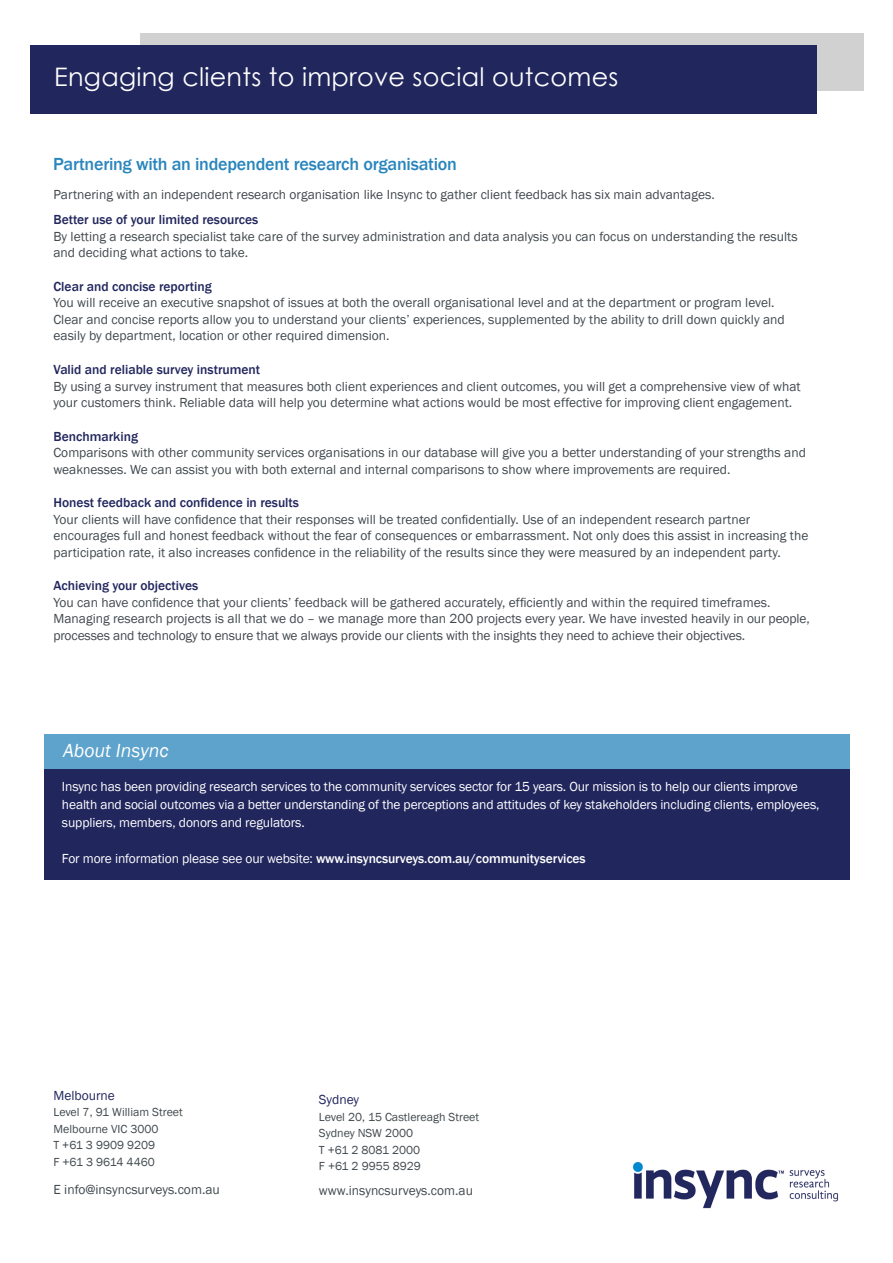
<style>
.page{position:relative;width:893px;height:1263px;background:#fff}
.page>*{position:absolute;margin:0;border:0;box-sizing:border-box;transform-origin:0 0}
.Pull_out{font:25.5px "Century Gothic";letter-spacing:.01em;color:#fff}
.Pull_out-2{font:italic 19.5px "Franklin Gothic";color:#fff}
.Heading{font:500 18px "Franklin Gothic";letter-spacing:-.015em;color:#2885bc}
.Body_Copy{font:13.5px/16.5px "Franklin Gothic";color:#41494e}
.Body_Copy-2{font:13.5px/18px "Franklin Gothic";letter-spacing:-.01em;color:#fff}
.Body_Copy-3{font:500 13.5px "Franklin Gothic";letter-spacing:-.01em;color:#fff}
.Body_Copy-4{font:13.5px "Franklin Gothic";color:#21265d}
.Body_Copy-5{font:12px/16.5px "Franklin Gothic";color:#41494e}
.s1{color:#2b86bc}
.s2{font-weight:500;color:#21265d}
.s3{font-weight:400}
</style>
<div class="page">
<div style="left:140px;top:33px;width:723px;height:57px;background:#d2d1d2"></div>
<div style="left:30px;top:46px;width:786px;height:68px;background:#21265d"></div>
<img style="left:633px;top:1161px;width:206px;height:48px">
<div style="left:45px;top:734px;width:805px;height:35px;background:#5da3cc"></div>
<div style="left:45px;top:769px;width:805px;height:111px;background:#21265d"></div>
<p class="Pull_out" style="left:54px;top:59px;width:566px">Engaging clients to improve social outcomes</p>
<p class="Heading" style="left:53px;top:153px;width:405px"><span class="s1">Partnering</span> with an independent research organisation</p>
<p class="Body_Copy" style="left:54px;top:187px;width:663px">Partnering with an independent research organisation like Insync to gather client feedback has six main advantages.</p>
<p class="Body_Copy" style="left:54px;top:212px;width:746px"><span class="s2">Better use of your limited resources<br></span>By letting a research specialist take care of the survey administration and data analysis you can focus on understanding the results and deciding what actions to take.</p>
<p class="Body_Copy" style="left:54px;top:278px;width:733px"><span class="s2">Clear and concise reporting<br></span>You will receive an executive snapshot of issues at both the overall organisational level and at the department or program level.<br>Clear and concise reports allow you to understand your clients’ experiences, supplemented by the ability to drill down quickly and easily by department, location or other required dimension.</p>
<p class="Body_Copy" style="left:54px;top:362px;width:749px"><span class="s2">Valid and reliable survey instrument<br></span>By using a survey instrument that measures both client experiences and client outcomes, you will get a comprehensive view of what your customers think. Reliable data will help you determine what actions would be most effective for improving client engagement.</p>
<p class="Body_Copy" style="left:54px;top:428px;width:754px"><span class="s2">Benchmarking<br></span>Comparisons with other community services organisations in our database will give you a better understanding of your strengths and weaknesses. We can assist you with both external and internal comparisons to show where improvements are required.</p>
<p class="Body_Copy" style="left:54px;top:495px;width:756px"><span class="s2">Honest feedback and confidence in results<br></span>Your clients will have confidence that their responses will be treated confidentially. Use of an independent research partner encourages full and honest feedback without the fear of consequences or embarrassment. Not only does this assist in increasing the participation rate, it also increases confidence in the reliability of the results since they were measured by an independent party.</p>
<p class="Body_Copy" style="left:54px;top:578px;width:758px"><span class="s2">Achieving your objectives<br></span>You can have confidence that your clients’ feedback will be gathered accurately, efficiently and within the required timeframes.<br>Managing research projects is all that we do – we manage more than 200 projects every year. We have invested heavily in our people, processes and technology to ensure that we always provide our clients with the insights they need to achieve their objectives.</p>
<p class="Pull_out-2" style="left:63px;top:738px;width:107px">About Insync</p>
<p class="Body_Copy-2" style="left:62px;top:777px;width:759px">Insync has been providing research services to the community services sector for 15 years. Our mission is to help our clients improve health and social outcomes via a better understanding of the perceptions and attitudes of key stakeholders including clients, employees, suppliers, members, donors and regulators.</p>
<p class="Body_Copy-3" style="left:62px;top:850px;width:525px"><span class="s3">For more information please see our website:</span> www.insyncsurveys.com.au/communityservices</p>
<p class="Body_Copy-4" style="left:54px;top:1087px;width:63px">Melbourne</p>
<p class="Body_Copy-5" style="left:54px;top:1104px;width:131px">Level 7, 91 William Street<br>Melbourne VIC 3000<br>T +61 3 9909 9209<br>F +61 3 9614 4460</p>
<p class="Body_Copy" style="left:54px;top:1182px;width:168px">E info@insyncsurveys.com.au</p>
<p class="Body_Copy-4" style="left:319px;top:1091px;width:42px">Sydney</p>
<p class="Body_Copy-5" style="left:319px;top:1109px;width:162px">Level 20, 15 Castlereagh Street<br>Sydney NSW 2000<br>T +61 2 8081 2000<br>F +61 2 9955 8929</p>
<p class="Body_Copy" style="left:319px;top:1183px;width:156px">www.insyncsurveys.com.au</p>
</div>
